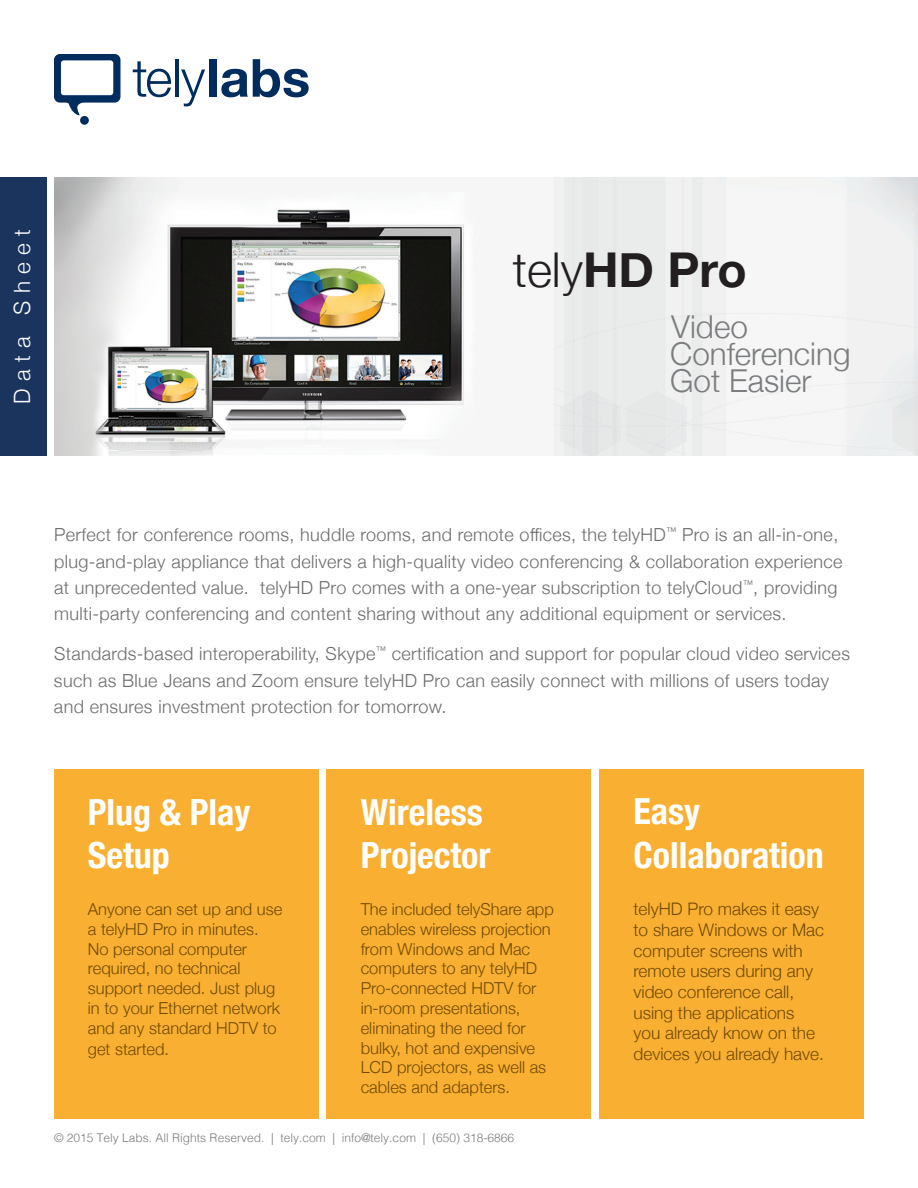
<style>
.page{position:relative;width:918px;height:1188px;background:#fff}
.page>*{position:absolute;margin:0;border:0;box-sizing:border-box;transform-origin:0 0}
.t1{font:700 48px "Helvetica Neue";color:#231f20}
.t2{font:700 condensed 36px/43.2px "Helvetica Neue";color:#fff}
.t3{font:300 31.5px/27px "Helvetica Neue";color:#7a7c7f}
.t4{font:300 22.5px "Helvetica Neue";letter-spacing:.33em;color:#fff}
.t5{font:300 18px/26.4px "Helvetica Neue";letter-spacing:.02em;color:#6c6c6f}
.t6{font:300 17.25px/20.7px "Helvetica Neue";color:#714a01}
.t7{font:300 16.5px/19.8px "Helvetica Neue";color:#714a01}
.t8{font:300 12px "Helvetica";color:#7a7c7f}
.s1{font-weight:300}
</style>
<div class="page">
<img style="left:54px;top:177px;width:864px;height:279px">
<svg style="left:54px;top:54px;width:66px;height:71px"></svg>
<svg style="left:133px;top:61px;width:38px;height:36px"></svg>
<hr style="left:175px;top:59px;width:3px;height:37px;background:#002d5e">
<svg style="left:181px;top:69px;width:24px;height:37px"></svg>
<div style="left:209px;top:59px;width:8px;height:38px;background:#002d5e"></div>
<svg style="left:221px;top:59px;width:88px;height:38px"></svg>
<div style="left:0;top:177px;width:46px;height:279px;background:#1a345d"></div>
<div style="left:54px;top:770px;width:264px;height:349px;background:#f9b032"></div>
<div style="left:327px;top:770px;width:264px;height:349px;background:#f9b032"></div>
<div style="left:600px;top:770px;width:264px;height:349px;background:#f9b032"></div>
<p class="t4" style="left:4px;top:404px;width:176px;rotate:-90deg">Data Sheet</p>
<h1 class="t1" style="left:513px;top:232px;width:235px"><span class="s1">tely</span>HD Pro</h1>
<h3 class="t3" style="left:670px;top:311px;width:182px">Video<br>Conferencing<br>Got Easier</h3>
<p class="t5" style="left:54px;top:521px;width:790px">Perfect for conference rooms, huddle rooms, and remote offices, the telyHD<sup>™</sup> Pro is an all-in-one, plug-and-play appliance that delivers a high-quality video conferencing &amp; collaboration experience at unprecedented value. telyHD Pro comes with a one-year subscription to telyCloud<sup>™</sup>, providing multi-party conferencing and content sharing without any additional equipment or services.</p>
<p class="t5" style="left:54px;top:640px;width:798px">Standards-based interoperability, Skype<sup>™</sup> certification and support for popular cloud video services such as Blue Jeans and Zoom ensure telyHD Pro can easily connect with millions of users today and ensures investment protection for tomorrow.</p>
<h2 class="t2" style="left:88px;top:788px;width:164px">Plug &amp; Play<br>Setup</h2>
<p class="t7" style="left:88px;top:898px;width:196px">Anyone can set up and use a telyHD Pro in minutes.<br>No personal computer required, no technical support needed. Just plug in to your Ethernet network and any standard HDTV to</p>
<p class="t7" style="left:88px;top:1039px;width:83px">get started.</p>
<h2 class="t2" style="left:361px;top:788px;width:131px">Wireless<br>Projector</h2>
<p class="t7" style="left:361px;top:898px;width:195px">The included telyShare app enables wireless projection from Windows and Mac computers to any telyHD<br>Pro-connected HDTV for in-room presentations, eliminating the need for bulky, hot and expensive<br>LCD projectors, as well as cables and adapters.</p>
<p class="t8" style="left:54px;top:1128px;width:462px">© 2015 Tely Labs. All Rights Reserved. | tely.com | info@tely.com | (650) 318-6866</p>
<h2 class="t2" style="left:634px;top:787px;width:192px">Easy<br>Collaboration</h2>
<p class="t6" style="left:634px;top:898px;width:192px">telyHD Pro makes it easy to share Windows or Mac computer screens with remote users during any video conference call, using the applications you already know on the devices you already have.</p>
</div>
